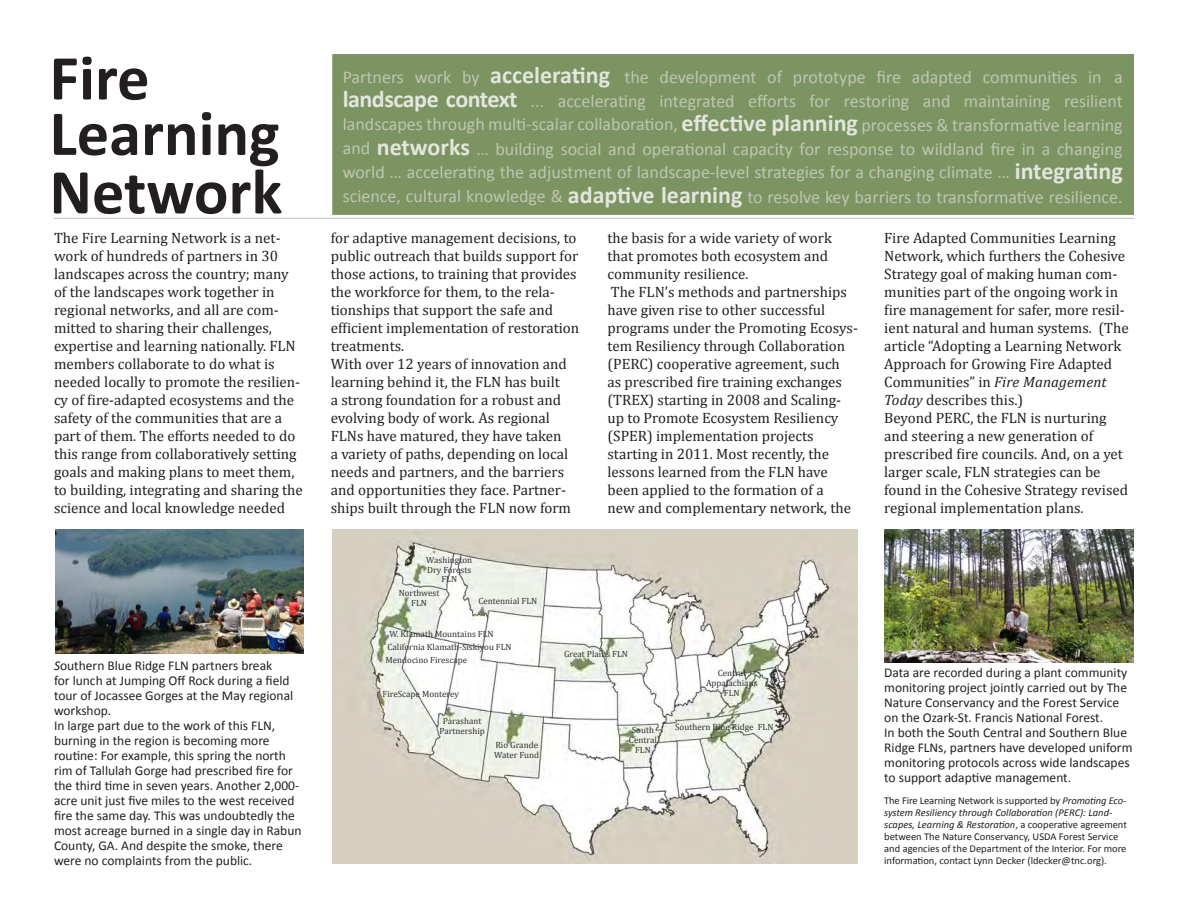
<style>
.page{position:relative;width:1188px;height:918px;background:#fff}
.page>*{position:absolute;margin:0;border:0;box-sizing:border-box;transform-origin:0 0}
.t1{font:700 64.5px "Calibri";color:#231f20}
.t2{font:18px/24px "Calibri";color:#c0c5b1;text-align:justify}
.t3{font:15px/18px "Cambria";color:#231f20}
.t4{font:13.5px/15px "Calibri";color:#231f20}
.t5{font:10.5px/12px "Calibri";color:#231f20}
.t6{font:9px/9.8px "Cambria";color:#312f30;text-align:center}
.s1{font-weight:700;font-size:24px;color:#e3e6dc}
.s2{font-style:italic}
</style>
<div class="page">
<div style="left:332px;top:54px;width:802px;height:161px;background:#7c9462;border:2px solid #7c9462"></div>
<hr style="left:54px;top:218px;width:1080px;height:1px;background:#bcbdc0">
<img style="left:332px;top:529px;width:525px;height:335px">
<img style="left:884px;top:529px;width:250px;height:134px">
<img style="left:56px;top:529px;width:248px;height:124px">
<p class="t1" style="left:50px;top:37px;width:102px">Fire</p>
<p class="t1" style="left:50px;top:92px;width:232px">Learning</p>
<p class="t1" style="left:50px;top:151px;width:234px">Network</p>
<p class="t2" style="left:343px;top:65px;width:782px">Partners work by <span class="s1">accelerating</span> the development of prototype fire adapted communities in a <span class="s1">landscape context</span> ... accelerating integrated efforts for restoring and maintaining resilient landscapes through multi-scalar collaboration, <span class="s1">effective planning</span> processes &amp; transformative learning and <span class="s1">networks</span> … building social and operational capacity for response to wildland fire in a changing world … accelerating the adjustment of landscape-level strategies for a changing climate … <span class="s1">integrating </span>science, cultural knowledge &amp; <span class="s1">adaptive learning</span> to resolve key barriers to transformative resilience.</p>
<p class="t3" style="left:331px;top:229px;width:250px">for adaptive management decisions, to public outreach that builds support for those actions, to training that provides the workforce for them, to the rela&shy;tionships that support the safe and efficient implementation of restoration treatments.</p>
<p class="t3" style="left:331px;top:355px;width:242px">With over 12 years of innovation and learning behind it, the FLN has built<br>a strong foundation for a robust and evolving body of work. As regional FLNs have matured, they have taken a variety of paths, depending on local needs and partners, and the barriers and opportunities they face. Partner&shy;ships built through the FLN now form</p>
<p class="t3" style="left:54px;top:229px;width:250px">The Fire Learning Network is a net&shy;work of hundreds of partners in 30 landscapes across the country; many of the landscapes work together in regional networks, and all are com&shy;mitted to sharing their challenges, expertise and learning nationally. FLN members collaborate to do what is needed locally to promote the resilien&shy;cy of fire-adapted ecosystems and the safety of the communities that are a part of them. The efforts needed to do this range from collaboratively setting goals and making plans to meet them, to building, integrating and sharing the science and local knowledge needed</p>
<p class="t3" style="left:608px;top:229px;width:226px">the basis for a wide variety of work that promotes both ecosystem and community resilience.</p>
<p class="t3" style="left:608px;top:283px;width:252px">The FLN’s methods and partnerships have given rise to other successful programs under the Promoting Ecosys&shy;tem Resiliency through Collaboration (PERC) cooperative agreement, such<br>as prescribed fire training exchanges (TREX) starting in 2008 and Scaling&shy;up to Promote Ecosystem Resiliency (SPER) implementation projects starting in 2011. Most recently, the lessons learned from the FLN have been applied to the formation of a<br>new and complementary network, the</p>
<p class="t4" style="left:54px;top:658px;width:249px"><span class="s2">S</span>outhern Blue Ridge FLN partners break<br>for lunch at Jumping Off Rock during a field tour of Jocassee Gorges at the May regional workshop.<br>In large part due to the work of this FLN, burning in the region is becoming more routine: For example, this spring the north rim of Tallulah Gorge had prescribed fire for the third time in seven years. Another 2,000- acre unit just five miles to the west received fire the same day. This was undoubtedly the most acreage burned in a single day in Rabun County, GA. And despite the smoke, there were no complaints from the public.</p>
<p class="t6" style="left:426px;top:555px;width:47px">Washington</p>
<p class="t6" style="left:427px;top:565px;width:46px">Dry Forests</p>
<p class="t6" style="left:441px;top:574px;width:17px">FLN</p>
<p class="t6" style="left:399px;top:588px;width:42px">Northwest<br>FLN</p>
<p class="t6" style="left:478px;top:596px;width:60px">Centennial FLN</p>
<p class="t6" style="left:387px;top:642px;width:126px">California Klamath-Siskiyou FLN</p>
<p class="t6" style="left:389px;top:629px;width:106px">W. Klamath Mountains FLN</p>
<p class="t6" style="left:386px;top:655px;width:83px">Mendocino Firescape</p>
<p class="t6" style="left:383px;top:689px;width:78px">FireScape Monterey</p>
<p class="t6" style="left:443px;top:716px;width:40px">Parashant</p>
<p class="t6" style="left:439px;top:726px;width:47px">Partnership</p>
<p class="t6" style="left:495px;top:740px;width:44px">Rio Grande</p>
<p class="t6" style="left:494px;top:750px;width:47px">Water Fund</p>
<p class="t6" style="left:564px;top:649px;width:66px">Great Plains FLN</p>
<p class="t6" style="left:632px;top:725px;width:24px">South</p>
<p class="t6" style="left:629px;top:735px;width:29px">Central</p>
<p class="t6" style="left:635px;top:745px;width:17px">FLN</p>
<p class="t6" style="left:718px;top:668px;width:29px">Central</p>
<p class="t6" style="left:706px;top:678px;width:53px">Appalachians</p>
<p class="t6" style="left:724px;top:688px;width:17px">FLN</p>
<p class="t6" style="left:675px;top:722px;width:100px">Southern Blue Ridge FLN</p>
<p class="t3" style="left:884px;top:229px;width:246px">Fire Adapted Communities Learning Network, which furthers the Cohesive Strategy goal of making human com&shy;munities part of the ongoing work in fire management for safer, more resil&shy;ient natural and human systems. (The article “Adopting a Learning Network Approach for Growing Fire Adapted Communities” in <span class="s2">Fire Management Today</span> describes this.)</p>
<p class="t3" style="left:884px;top:409px;width:245px">Beyond PERC, the FLN is nurturing and steering a new generation of prescribed fire councils. And, on a yet larger scale, FLN strategies can be found in the Cohesive Strategy revised regional implementation plans.</p>
<p class="t4" style="left:884px;top:665px;width:250px">Data are recorded during a plant community monitoring project jointly carried out by The Nature Conservancy and the Forest Service on the Ozark-St. Francis National Forest.<br>In both the South Central and Southern Blue Ridge FLNs, partners have developed uniform monitoring protocols across wide landscapes to support adaptive management.</p>
<p class="t5" style="left:884px;top:795px;width:244px">The Fire Learning Network is supported by <span class="s2">Promoting Eco&shy;system Resiliency through Collaboration (PERC): Land&shy;scapes, Learning &amp; Restoration</span>, a cooperative agreement between The Nature Conservancy, USDA Forest Service and agencies of the Department of the Interior. For more information, contact Lynn Decker (ldecker@tnc.org).</p>
</div>
